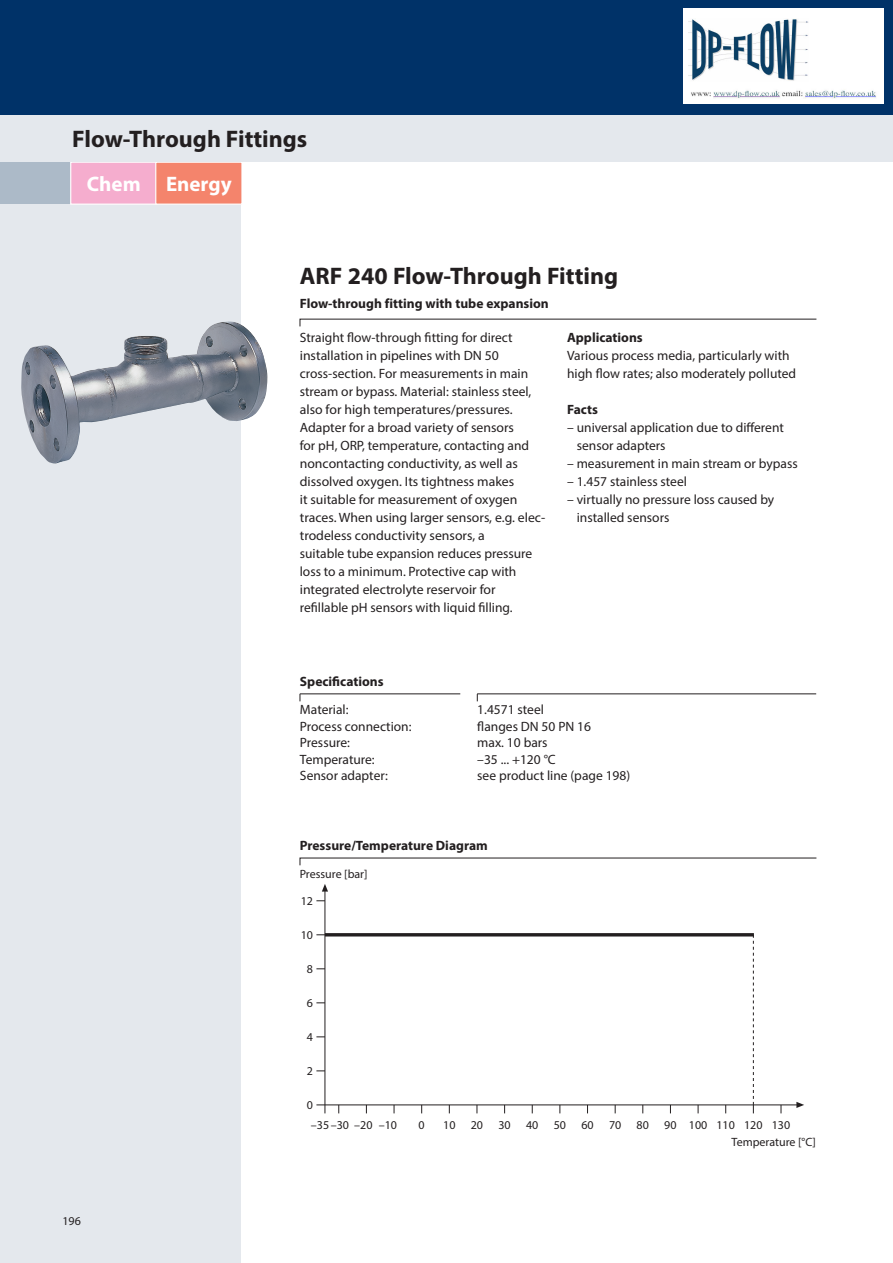
<style>
.page{position:relative;width:893px;height:1263px;background:#fff}
.page>*{position:absolute;margin:0;border:0;box-sizing:border-box;transform-origin:0 0}
.Headline_Produkt_E{font:700 24px "Myriad Pro";color:#231f20}
.Headline_E{font:700 24px "Myriad Pro";color:#231f20}
.Sparten_E{font:700 21px "Myriad Pro";color:#fff}
.Text_E{font:13.5px/18px "Myriad Pro";color:#231f20}
.Tabelle_E{font:13.5px/16.5px "Myriad Pro";color:#231f20}
.Tabelle_Headline_E{font:700 13.5px "Myriad Pro";color:#231f20}
.Subline_Produkt_E{font:700 13.5px "Myriad Pro";color:#231f20}
.Text_E-2{font:700 13.5px "Myriad Pro";color:#231f20}
.t1{font:12px "Myriad Pro";color:#231f20}
.s1{font-weight:700}
</style>
<div class="page">
<div style="left:0;top:160px;width:241px;height:1103px;background:#e4e8ed"></div>
<div style="left:0;top:157px;width:98px;height:47px;background:#acbac8"></div>
<svg style="left:70px;top:162px;width:172px;height:43px;background:#f49fa3"></svg>
<div style="left:0;top:0;width:893px;height:119px;background:#003268"></div>
<div style="left:0;top:115px;width:893px;height:47px;background:#e4e8ed"></div>
<svg style="left:300px;top:319px;width:517px;height:8px"></svg>
<hr style="left:300px;top:694px;width:160px;height:1px;background:#231f20">
<hr style="left:477px;top:694px;width:339px;height:1px;background:#231f20">
<img style="left:21px;top:321px;width:246px;height:142px">
<hr style="left:316px;top:1104px;width:481px;height:1px;background:#231f20">
<svg style="left:796px;top:1102px;width:8px;height:6px"></svg>
<hr style="left:324px;top:891px;width:1px;height:222px;background:#231f20">
<svg style="left:322px;top:884px;width:6px;height:7px"></svg>
<hr style="left:325px;top:933px;width:429px;height:3px;background:#231f20">
<svg style="left:753px;top:936px;width:1px;height:177px"></svg>
<svg style="left:300px;top:858px;width:517px;height:8px"></svg>
<img style="left:683px;top:8px;width:201px;height:95px">
<p class="Headline_E" style="left:72px;top:124px;width:237px">Flow-Through Fittings</p>
<p class="Sparten_E" style="left:87px;top:170px;width:55px">Chem</p>
<p class="Sparten_E" style="left:166px;top:170px;width:67px">Energy</p>
<p class="t1" style="left:62px;top:1213px;width:20px">196</p>
<p class="Headline_Produkt_E" style="left:300px;top:260px;width:320px">ARF 240 Flow-Through Fitting</p>
<p class="Subline_Produkt_E" style="left:300px;top:294px;width:251px">Flow-through fitting with tube expansion</p>
<p class="Text_E" style="left:300px;top:328px;width:247px">Straight flow-through fitting for direct installation in pipelines with DN 50 cross-section. For measurements in main stream or bypass. Material: stainless steel, also for high temperatures/pressures.<br>Adapter for a broad variety of sensors<br>for pH, ORP, temperature, contacting and noncontacting conductivity, as well as dissolved oxygen. Its tightness makes<br>it suitable for measurement of oxygen traces. When using larger sensors, e.g. elec&shy;trodeless conductivity sensors, a<br>suitable tube expansion reduces pressure loss to a minimum. Protective cap with integrated electrolyte reservoir for refillable pH sensors with liquid filling.</p>
<p class="Text_E" style="left:567px;top:328px;width:231px"><span class="s1">Applications<br></span>Various process media, particularly with high flow rates; also moderately polluted</p>
<p class="Text_E-2" style="left:567px;top:400px;width:32px">Facts</p>
<p class="Text_E" style="left:577px;top:418px;width:209px;text-indent:-10px">– universal application due to different sensor adapters</p>
<p class="Text_E" style="left:567px;top:454px;width:232px">– measurement in main stream or bypass</p>
<p class="Text_E" style="left:567px;top:472px;width:121px">– 1.457 stainless steel</p>
<p class="Text_E" style="left:577px;top:490px;width:199px;text-indent:-10px">– virtually no pressure loss caused by installed sensors</p>
<p class="Tabelle_Headline_E" style="left:300px;top:672px;width:85px">Specifications</p>
<p class="Tabelle_E" style="left:300px;top:701px;width:113px">Material:<br>Process connection:<br>Pressure:<br>Temperature:<br>Sensor adapter:</p>
<p class="Tabelle_E" style="left:477px;top:701px;width:154px">1.4571 steel<br>flanges DN 50 PN 16<br>max. 10 bars<br>–35 ... +120 °C<br>see product line (page 198)</p>
<p class="Tabelle_Headline_E" style="left:300px;top:837px;width:189px">Pressure/Temperature Diagram</p>
<p class="t1" style="left:300px;top:866px;width:69px">Pressure [bar]</p>
<p class="t1" style="left:301px;top:893px;width:14px">12</p>
<p class="t1" style="left:301px;top:927px;width:14px">10</p>
<p class="t1" style="left:307px;top:961px;width:8px">8</p>
<p class="t1" style="left:307px;top:995px;width:8px">6</p>
<p class="t1" style="left:307px;top:1029px;width:8px">4</p>
<p class="t1" style="left:307px;top:1063px;width:8px">2</p>
<p class="t1" style="left:307px;top:1097px;width:8px">0</p>
<p class="t1" style="left:311px;top:1117px;width:63px">–35 –30 –20</p>
<p class="t1" style="left:379px;top:1117px;width:20px">–10</p>
<p class="t1" style="left:419px;top:1117px;width:8px">0</p>
<p class="t1" style="left:443px;top:1117px;width:14px">10</p>
<p class="t1" style="left:471px;top:1117px;width:14px">20</p>
<p class="t1" style="left:498px;top:1117px;width:14px">30</p>
<p class="t1" style="left:526px;top:1117px;width:14px">40</p>
<p class="t1" style="left:554px;top:1117px;width:14px">50</p>
<p class="t1" style="left:581px;top:1117px;width:14px">60</p>
<p class="t1" style="left:609px;top:1117px;width:14px">70</p>
<p class="t1" style="left:637px;top:1117px;width:14px">80</p>
<p class="t1" style="left:664px;top:1117px;width:14px">90</p>
<p class="t1" style="left:689px;top:1117px;width:20px">100</p>
<p class="t1" style="left:716px;top:1117px;width:20px">110</p>
<p class="t1" style="left:744px;top:1117px;width:20px">120</p>
<p class="t1" style="left:772px;top:1117px;width:20px">130</p>
<p class="t1" style="left:732px;top:1134px;width:86px">Temperature [°C]</p>
</div>
